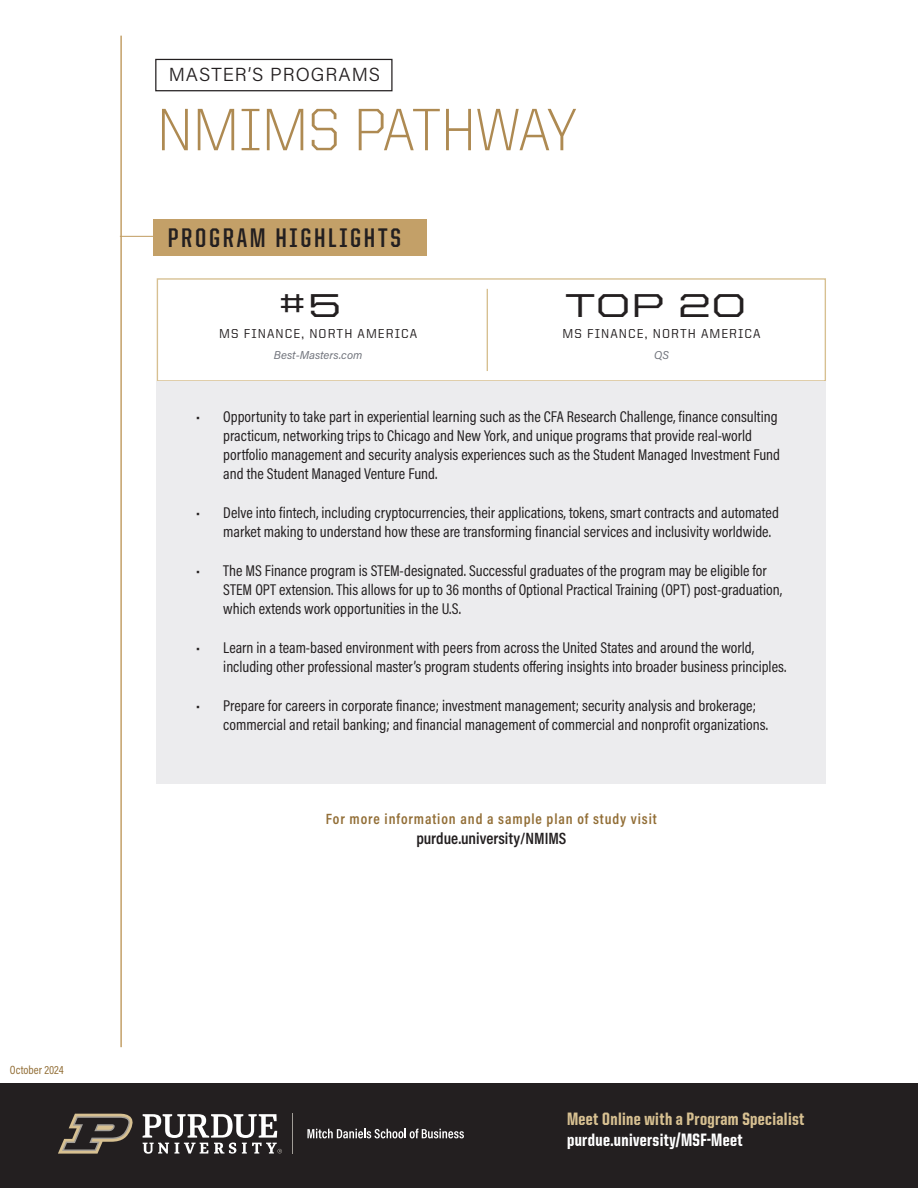
<style>
.page{position:relative;width:918px;height:1188px;background:#fff}
.page>*{position:absolute;margin:0;border:0;box-sizing:border-box;transform-origin:0 0}
.t1{font:300 60px "United Sans Reg";letter-spacing:-.01em;color:#ae8a52}
.t2{font:500 33.15px "United Sans Ext";color:#231f20}
.t3{font:700 27px "United Sans Cond";letter-spacing:.1em;color:#231f20}
.t4{font:300 18.9px "Acumin Pro";letter-spacing:.05em;color:#231f20}
.t5{font:800 18px "United Sans Cond";letter-spacing:.02em;color:#d7c091}
.t6{font:800 18px "United Sans Cond";letter-spacing:.02em;color:#fff}
.t7{font:600 16.5px "Acumin Pro Cond";color:#231f20}
.t8{font:15.75px/18.9px "Acumin Pro Cond";color:#231f20}
.t9{font:600 15px "Acumin Pro Cond";letter-spacing:.06em;color:#926e36}
.t10{font:500 13.05px "United Sans Reg";letter-spacing:.08em;color:#231f20}
.t11{font:12px "Acumin Pro Cond";color:#926e36}
.t12{font:italic 11.4px "Acumin Pro";color:#72757d}
</style>
<div class="page">
<div style="left:0;top:1083px;width:918px;height:105px;background:#231f20"></div>
<div style="left:153px;top:219px;width:274px;height:36px;background:#c3a068"></div>
<hr style="left:120px;top:236px;width:66px;height:1px;background:#c3a068">
<hr style="left:120px;top:36px;width:2px;height:1011px;background:#c3a068">
<svg style="left:307px;top:1129px;width:157px;height:9px"></svg>
<hr style="left:292px;top:1114px;width:1px;height:40px;background:#a19d97">
<svg style="left:58px;top:1114px;width:75px;height:40px"></svg>
<svg style="left:143px;top:1114px;width:139px;height:40px"></svg>
<div style="left:155px;top:59px;width:238px;height:32px;border:1px solid #231f20"></div>
<div style="left:157px;top:278px;width:669px;height:104px;border:1px solid #d7c091"></div>
<hr style="left:487px;top:289px;width:1px;height:82px;background:#d7c091">
<div style="left:157px;top:382px;width:669px;height:402px;background:#ececee"></div>
<p class="t11" style="left:10px;top:1062px;width:55px">October 2024</p>
<p class="t4" style="left:169px;top:62px;width:213px">MASTER’S PROGRAMS</p>
<h1 class="t1" style="left:157px;top:98px;width:422px">NMIMS PATHWAY</h1>
<h2 class="t3" style="left:168px;top:224px;width:234px">PROGRAM HIGHLIGHTS</h2>
<p class="t2" style="left:280px;top:287px;width:63px">#5</p>
<p class="t2" style="left:565px;top:287px;width:184px">TOP 20</p>
<p class="t10" style="left:219px;top:327px;width:200px">MS FINANCE, NORTH AMERICA</p>
<p class="t10" style="left:563px;top:327px;width:200px">MS FINANCE, NORTH AMERICA</p>
<p class="t12" style="left:274px;top:347px;width:90px">Best-Masters.com</p>
<p class="t12" style="left:654px;top:347px;width:16px">QS</p>
<p class="t8" style="left:223px;top:407px;width:558px;text-indent:-27px">• Opportunity to take part in experiential learning such as the CFA Research Challenge, finance consulting practicum, networking trips to Chicago and New York, and unique programs that provide real-world portfolio management and security analysis experiences such as the Student Managed Investment Fund and the Student Managed Venture Fund.</p>
<p class="t8" style="left:223px;top:503px;width:557px;text-indent:-27px">• Delve into fintech, including cryptocurrencies, their applications, tokens, smart contracts and automated market making to understand how these are transforming financial services and inclusivity worldwide.</p>
<p class="t8" style="left:223px;top:561px;width:560px;text-indent:-27px">• The MS Finance program is STEM-designated. Successful graduates of the program may be eligible for<br>STEM OPT extension. This allows for up to 36 months of Optional Practical Training (OPT) post-graduation, which extends work opportunities in the U.S.</p>
<p class="t8" style="left:223px;top:638px;width:565px;text-indent:-27px">• Learn in a team-based environment with peers from across the United States and around the world, including other professional master’s program students offering insights into broader business principles.</p>
<p class="t8" style="left:223px;top:696px;width:546px;text-indent:-27px">• Prepare for careers in corporate finance; investment management; security analysis and brokerage; commercial and retail banking; and financial management of commercial and nonprofit organizations.</p>
<p class="t9" style="left:326px;top:809px;width:333px">For more information and a sample plan of study visit</p>
<p class="t7" style="left:416px;top:827px;width:152px">purdue.university/NMIMS</p>
<p class="t5" style="left:567px;top:1110px;width:239px">Meet Online with a Program Specialist</p>
<p class="t6" style="left:567px;top:1130px;width:177px">purdue.university/MSF-Meet</p>
</div>
